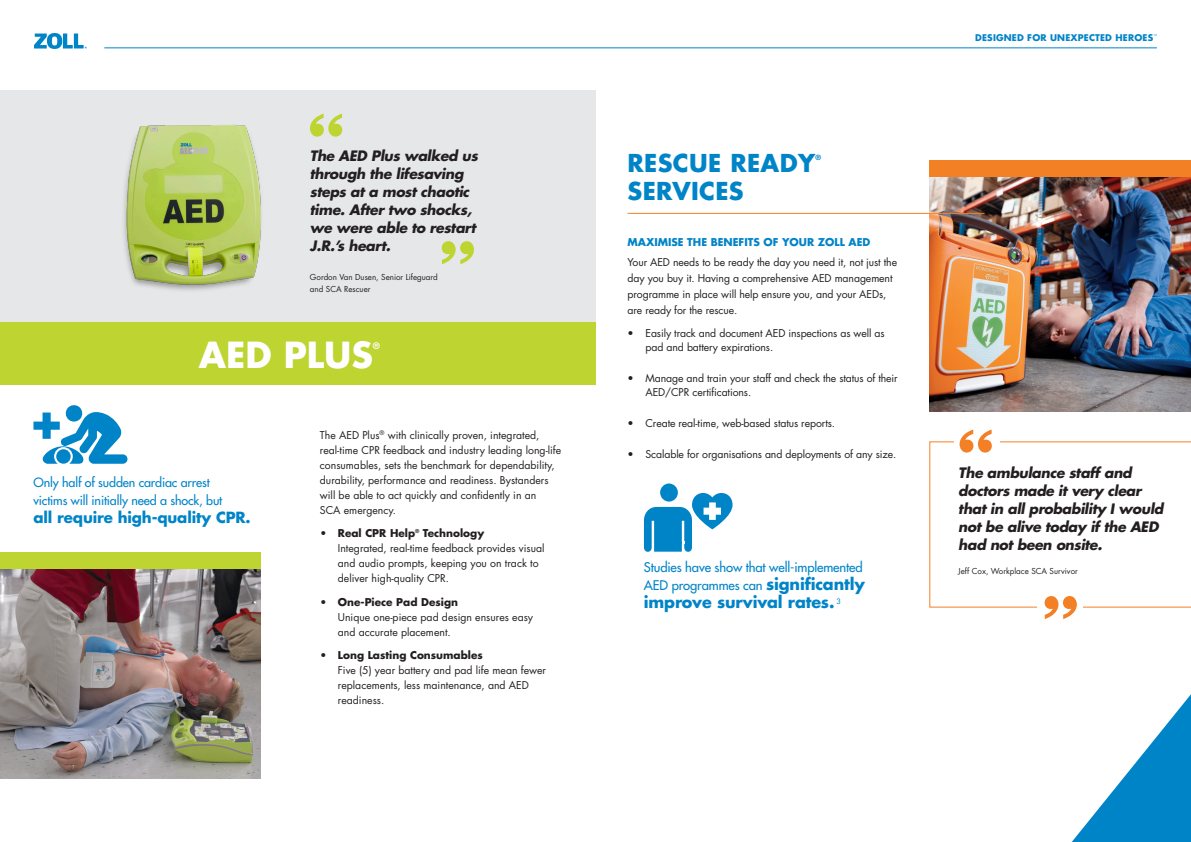
<style>
.page{position:relative;width:1191px;height:842px;background:#fff}
.page>*{position:absolute;margin:0;border:0;box-sizing:border-box;transform-origin:0 0}
.t1{font:700 35px "Futura Std";color:#fff}
.t2{font:700 24px "Futura Std";letter-spacing:.015em;color:#0084c8}
.t3{font:700 16px "Futura Std";letter-spacing:-.01em;color:#0084c8}
.t4{font:700 15px "Futura Std";letter-spacing:-.01em;color:#0084c8}
.t5{font:italic 700 14px/18px "Futura Std";letter-spacing:-.025em;color:#231f20}
.t6{font:500 13px/18px "Futura Std";letter-spacing:-.01em;color:#0084c8}
.t7{font:500 12.5px/18px "Futura Std";letter-spacing:-.01em;color:#0084c8}
.t8{font:10.5px/15px "Futura Std";color:#231f20}
.t9{font:700 10.5px "Futura Std";color:#0084c8}
.t10{font:700 9px "Futura Std";letter-spacing:.02em;color:#0084c8}
.t11{font:700 8.7px "Futura Std";color:#fff}
.t12{font:8px/12px "Futura Std";color:#231f20}
.t13{font:700 7px "Futura Std";color:#0084c8}
.t14{font:500 3.5px "Futura Std";color:#0084c8}
.s1{font-weight:700}
.s2{font-weight:700;font-size:16px}
</style>
<div class="page">
<svg style="left:34px;top:33px;width:53px;height:16px"></svg>
<hr style="left:104px;top:47px;width:1053px;height:1px;background:#0084c8">
<svg style="left:929px;top:441px;width:262px;height:167px"></svg>
<div style="left:0;top:90px;width:595px;height:239px;background:#e6e7e9"></div>
<div style="left:0;top:323px;width:595px;height:62px;background:#bed430"></div>
<img style="left:929px;top:177px;width:262px;height:234px">
<img style="left:123px;top:125px;width:138px;height:166px">
<svg style="left:310px;top:114px;width:32px;height:23px"></svg>
<svg style="left:442px;top:241px;width:32px;height:23px"></svg>
<img style="left:0;top:569px;width:260px;height:209px">
<div style="left:0;top:552px;width:260px;height:17px;background:#bed430"></div>
<div style="left:929px;top:160px;width:262px;height:17px;background:#f48026"></div>
<hr style="left:627px;top:213px;width:357px;height:1px;background:#f48026">
<div style="left:954px;top:425px;width:45px;height:33px;background:#fff"></div>
<svg style="left:959px;top:430px;width:32px;height:23px"></svg>
<div style="left:1037px;top:591px;width:45px;height:33px;background:#fff"></div>
<svg style="left:1044px;top:596px;width:32px;height:23px"></svg>
<svg style="left:33px;top:405px;width:94px;height:59px"></svg>
<div style="left:56px;top:449px;width:15px;height:15px;background:#0084c8;border-radius:50%"></div>
<div style="left:660px;top:483px;width:18px;height:19px;background:#0084c8;border-radius:50%"></div>
<svg style="left:644px;top:493px;width:88px;height:59px"></svg>
<svg style="left:1072px;top:694px;width:119px;height:148px"></svg>
<p class="t5" style="left:310px;top:147px;width:170px">The AED Plus walked us through the lifesaving steps at a most chaotic time. After two shocks, we were able to restart<br>J.R.’s heart.</p>
<p class="t12" style="left:310px;top:271px;width:129px">Gordon Van Dusen, Senior Lifeguard and SCA Rescuer</p>
<p class="t1" style="left:199px;top:332px;width:176px">AED PLUS</p>
<p class="t11" style="left:373px;top:340px;width:8px">®</p>
<p class="t7" style="left:33px;top:473px;width:190px">Only half of sudden cardiac arrest victims will initially need a shock, but</p>
<p class="t4" style="left:33px;top:507px;width:219px">all require high-quality CPR.</p>
<p class="t8" style="left:320px;top:427px;width:243px">The AED Plus<sup>®</sup> with clinically proven, integrated, real-time CPR feedback and industry leading long-life consumables, sets the benchmark for dependability, durability, performance and readiness. Bystanders will be able to act quickly and confidently in an<br>SCA emergency.</p>
<p class="t8" style="left:338px;top:526px;width:208px;text-indent:-18px"><span class="s1">• Real CPR Help</span><sup>®</sup> <span class="s1">Technology<br></span>Integrated, real-time feedback provides visual and audio prompts, keeping you on track to deliver high-quality CPR.</p>
<p class="t8" style="left:338px;top:594px;width:197px;text-indent:-18px"><span class="s1">• One-Piece Pad Design<br></span>Unique one-piece pad design ensures easy and accurate placement.</p>
<p class="t8" style="left:338px;top:648px;width:210px;text-indent:-18px"><span class="s1">• Long Lasting Consumables<br></span>Five (5) year battery and pad life mean fewer replacements, less maintenance, and AED readiness.</p>
<p class="t2" style="left:627px;top:147px;width:189px">RESCUE READY</p>
<p class="t13" style="left:815px;top:153px;width:7px">®</p>
<p class="t2" style="left:627px;top:175px;width:118px">SERVICES</p>
<p class="t9" style="left:627px;top:235px;width:244px">MAXIMISE THE BENEFITS OF YOUR ZOLL AED</p>
<p class="t8" style="left:627px;top:254px;width:271px;line-height:16px">Your AED needs to be ready the day you need it, not just the day you buy it. Having a comprehensive AED management programme in place will help ensure you, and your AEDs, are ready for the rescue.</p>
<p class="t8" style="left:645px;top:326px;width:240px;line-height:14px;text-indent:-18px">• Easily track and document AED inspections as well as pad and battery expirations.</p>
<p class="t8" style="left:645px;top:371px;width:254px;line-height:14px;text-indent:-18px">• Manage and train your staff and check the status of their<br>AED/CPR certifications.</p>
<p class="t8" style="left:627px;top:415px;width:209px">• Create real-time, web-based status reports.</p>
<p class="t8" style="left:627px;top:446px;width:270px">• Scalable for organisations and deployments of any size.</p>
<p class="t6" style="left:644px;top:558px;width:222px">Studies have show that well-implemented<br>AED programmes can <span class="s2">significantly</span></p>
<p class="t3" style="left:644px;top:591px;width:198px">improve survival rates. <sup>3</sup></p>
<p class="t10" style="left:975px;top:31px;width:179px">DESIGNED FOR UNEXPECTED HEROES</p>
<p class="t14" style="left:1153px;top:33px;width:5px">™</p>
<p class="t5" style="left:958px;top:464px;width:207px">The ambulance staff and doctors made it very clear that in all probability I would not be alive today if the AED had not been onsite.</p>
<p class="t12" style="left:958px;top:565px;width:121px">Jeff Cox, Workplace SCA Survivor</p>
</div>
